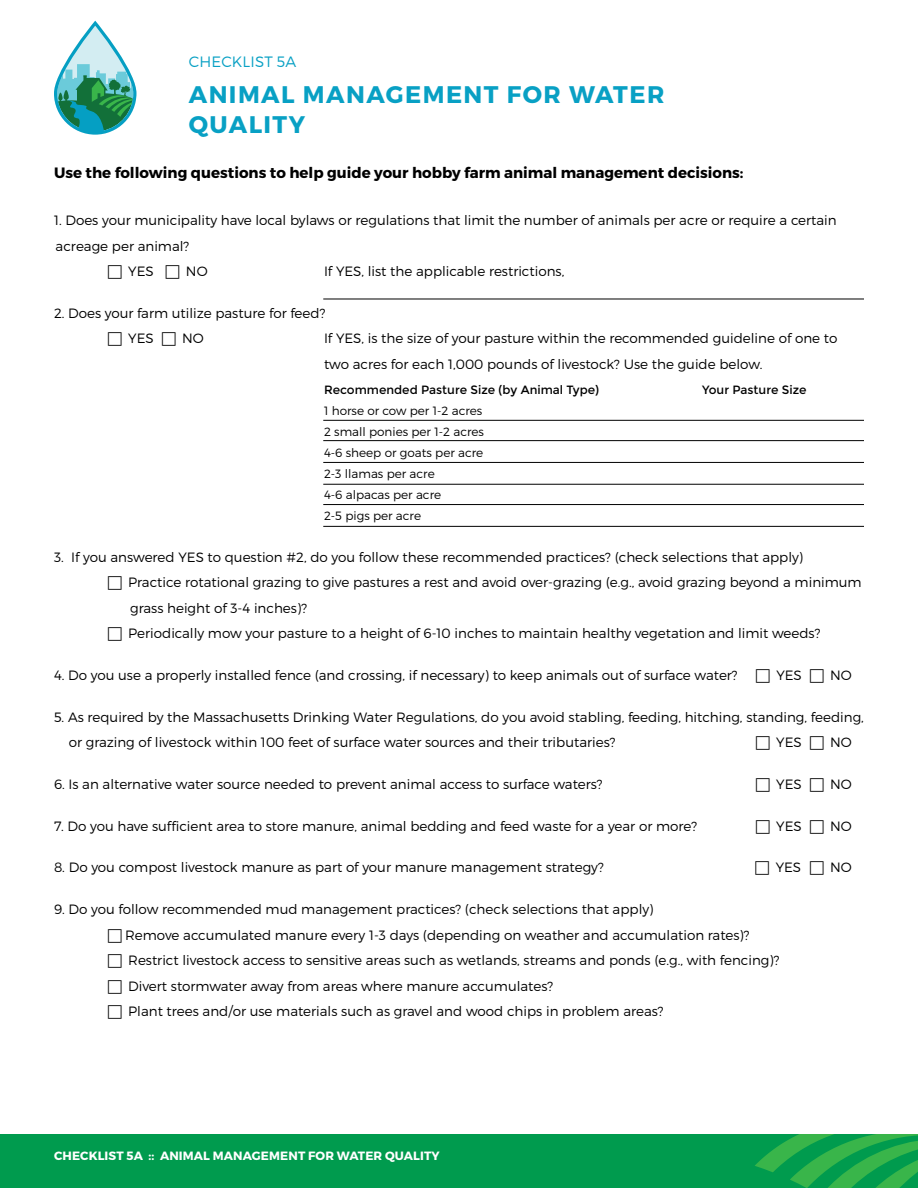
<style>
.page{position:relative;width:918px;height:1188px;background:#fff}
.page>*{position:absolute;margin:0;border:0;box-sizing:border-box;transform-origin:0 0}
.t1{font:700 24px/30px "Montserrat";letter-spacing:.06em;color:#08a0c4}
.t2{font:700 15px "Montserrat";color:#000}
.t3{font:300 15px "Montserrat";letter-spacing:.01em;color:#08a0c4}
.t4{font:300 13.5px/25.5px "Montserrat";color:#000}
.t5{font:300 12px "Montserrat";color:#000}
.t6{font:12px "Montserrat";color:#000}
.t7{font:700 12px "Montserrat";letter-spacing:.01em;color:#fff}
</style>
<div class="page">
<hr style="left:323px;top:526px;width:541px;height:1px;background:#000">
<hr style="left:323px;top:504px;width:541px;height:1px;background:#000">
<hr style="left:323px;top:484px;width:541px;height:1px;background:#000">
<hr style="left:323px;top:462px;width:541px;height:1px;background:#000">
<hr style="left:323px;top:440px;width:541px;height:1px;background:#000">
<hr style="left:323px;top:420px;width:541px;height:1px;background:#000">
<hr style="left:323px;top:299px;width:541px;height:1px;background:#000">
<svg style="left:54px;top:21px;width:82px;height:114px"></svg>
<div style="left:0;top:1134px;width:918px;height:54px;background:#009b4e"></div>
<svg style="left:755px;top:1134px;width:163px;height:54px"></svg>
<p class="t3" style="left:189px;top:52px;width:109px">CHECKLIST 5A</p>
<h2 class="t1" style="left:189px;top:80px;width:477px">ANIMAL MANAGEMENT FOR WATER<br>QUALITY</h2>
<h5 class="t2" style="left:54px;top:163px;width:691px">Use the following questions to help guide your hobby farm animal management decisions:</h5>
<p class="t4" style="left:54px;top:207px;width:784px">1. Does your municipality have local bylaws or regulations that limit the number of animals per acre or require a certain</p>
<p class="t4" style="left:128px;top:233px;width:63px;text-indent:-73px">acreage per animal?<br>YES</p>
<p class="t4" style="left:186px;top:258px;width:23px">NO</p>
<p class="t4" style="left:324px;top:258px;width:242px">If YES, list the applicable restrictions,</p>
<p class="t4" style="left:54px;top:300px;width:273px">2. Does your farm utilize pasture for feed?</p>
<p class="t4" style="left:128px;top:325px;width:27px">YES</p>
<p class="t4" style="left:182px;top:325px;width:23px">NO</p>
<p class="t4" style="left:324px;top:325px;width:515px">If YES, is the size of your pasture within the recommended guideline of one to two acres for each 1,000 pounds of livestock? Use the guide below.</p>
<p class="t6" style="left:324px;top:383px;width:277px">Recommended Pasture Size (by Animal Type)</p>
<p class="t6" style="left:702px;top:383px;width:106px">Your Pasture Size</p>
<p class="t5" style="left:324px;top:404px;width:160px">1 horse or cow per 1-2 acres</p>
<p class="t5" style="left:324px;top:425px;width:162px">2 small ponies per 1-2 acres</p>
<p class="t5" style="left:324px;top:446px;width:161px">4-6 sheep or goats per acre</p>
<p class="t5" style="left:324px;top:467px;width:112px">2-3 llamas per acre</p>
<p class="t5" style="left:324px;top:488px;width:119px">4-6 alpacas per acre</p>
<p class="t5" style="left:324px;top:509px;width:99px">2-5 pigs per acre</p>
<p class="t4" style="left:128px;top:544px;width:735px;text-indent:-74px">3. If you answered YES to question #2, do you follow these recommended practices? (check selections that apply)<br>Practice rotational grazing to give pastures a rest and avoid over-grazing (e.g., avoid grazing beyond a minimum</p>
<p class="t4" style="left:128px;top:595px;width:694px">grass height of 3-4 inches)?<br>Periodically mow your pasture to a height of 6-10 inches to maintain healthy vegetation and limit weeds?</p>
<p class="t4" style="left:54px;top:662px;width:685px">4. Do you use a properly installed fence (and crossing, if necessary) to keep animals out of surface water?</p>
<p class="t4" style="left:776px;top:662px;width:27px">YES</p>
<p class="t4" style="left:830px;top:662px;width:23px">NO</p>
<p class="t4" style="left:69px;top:704px;width:797px;text-indent:-15px">5. As required by the Massachusetts Drinking Water Regulations, do you avoid stabling, feeding, hitching, standing, feeding, or grazing of livestock within 100 feet of surface water sources and their tributaries?</p>
<p class="t4" style="left:776px;top:730px;width:27px">YES</p>
<p class="t4" style="left:830px;top:730px;width:23px">NO</p>
<p class="t4" style="left:54px;top:771px;width:550px">6. Is an alternative water source needed to prevent animal access to surface waters?</p>
<p class="t4" style="left:776px;top:771px;width:27px">YES</p>
<p class="t4" style="left:830px;top:771px;width:23px">NO</p>
<p class="t4" style="left:54px;top:813px;width:645px">7. Do you have suffcient area to store manure, animal bedding and feed waste for a year or more?</p>
<p class="t4" style="left:776px;top:813px;width:27px">YES</p>
<p class="t4" style="left:830px;top:813px;width:23px">NO</p>
<p class="t4" style="left:54px;top:855px;width:551px">8. Do you compost livestock manure as part of your manure management strategy?</p>
<p class="t4" style="left:776px;top:855px;width:27px">YES</p>
<p class="t4" style="left:830px;top:855px;width:23px">NO</p>
<p class="t4" style="left:54px;top:896px;width:601px">9. Do you follow recommended mud management practices? (check selections that apply)</p>
<p class="t4" style="left:125px;top:922px;width:656px">Remove accumulated manure every 1-3 days (depending on weather and accumulation rates)?<br>Restrict livestock access to sensitive areas such as wetlands, streams and ponds (e.g., with fencing)?<br>Divert stormwater away from areas where manure accumulates?<br>Plant trees and/or use materials such as gravel and wood chips in problem areas?</p>
<p class="t7" style="left:54px;top:1148px;width:387px">CHECKLIST 5A :: ANIMAL MANAGEMENT FOR WATER QUALITY</p>
</div>
